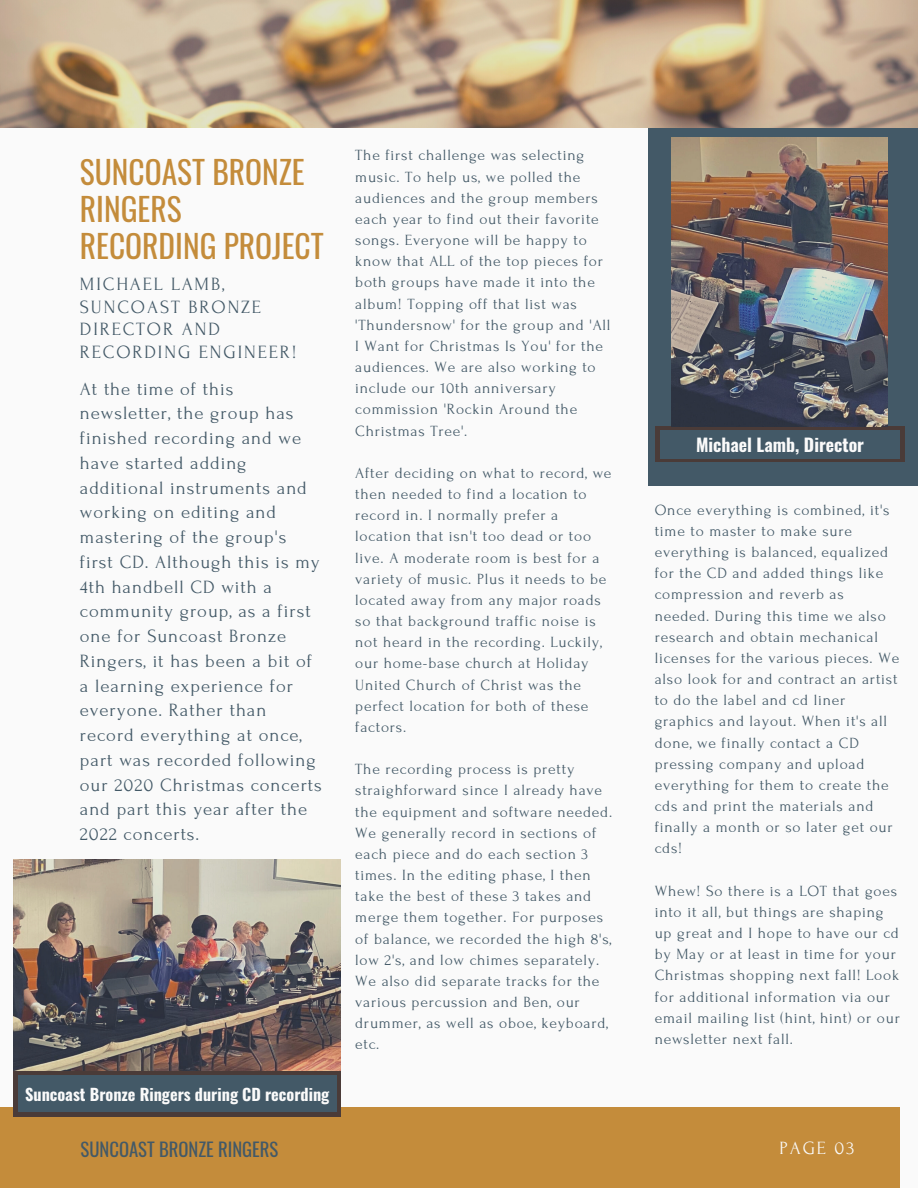
<style>
.page{position:relative;width:918px;height:1188px;background:#fafafa}
.page>*{position:absolute;margin:0;border:0;box-sizing:border-box;transform-origin:0 0}
.t1{font:31.5px/37.2px "Oswald";color:#c48c3b}
.t2{font:18.75px/24.8px "Forum";letter-spacing:.05em;color:#435967}
.t3{font:18.75px/22.5px "Forum";letter-spacing:.1em;color:#435967}
.t4{font:18.6px "Oswald";color:#435967}
.t5{font:18.6px "Forum";letter-spacing:.1em;color:#fafafa}
.t6{font:700 17.7px "Oswald";color:#fafafa}
.t7{font:700 16.2px "Oswald";color:#fafafa}
.t8{font:15.6px/21.1px "Forum";letter-spacing:.05em;color:#435967}
</style>
<div class="page">
<div style="left:648px;top:104px;width:270px;height:382px;background:#435967"></div>
<div style="left:0;top:1107px;width:900px;height:81px;background:#c48c3b"></div>
<img style="left:0;top:0;width:918px;height:127px">
<div style="left:13px;top:1070px;width:328px;height:47px;background:#4a3b38"></div>
<div style="left:18px;top:1076px;width:319px;height:36px;background:#435967"></div>
<img style="left:13px;top:859px;width:328px;height:212px">
<div style="left:655px;top:426px;width:250px;height:36px;background:#4a3b38"></div>
<div style="left:660px;top:430px;width:240px;height:28px;background:#435967"></div>
<img style="left:672px;top:137px;width:216px;height:290px">
<h1 class="t1" style="left:80px;top:152px;width:245px">SUNCOAST BRONZE<br>RINGERS<br>RECORDING PROJECT</h1>
<p class="t3" style="left:80px;top:273px;width:218px">MICHAEL LAMB,<br>SUNCOAST BRONZE<br>DIRECTOR AND<br>RECORDING ENGINEER!</p>
<p class="t2" style="left:80px;top:377px;width:243px">At the time of this newsletter, the group has finished recording and we have started adding additional instruments and working on editing and mastering of the group's first CD. Although this is my<br>4th handbell CD with a community group, as a first one for Suncoast Bronze<br>Ringers, it has been a bit of a learning experience for everyone. Rather than record everything at once, part was recorded following our 2020 Christmas concerts and part this year after the<br>2022 concerts.</p>
<p class="t7" style="left:25px;top:1082px;width:306px">Suncoast Bronze Ringers during CD recording</p>
<p class="t8" style="left:355px;top:145px;width:257px">The first challenge was selecting music. To help us, we polled the audiences and the group members each year to find out their favorite songs. Everyone will be happy to know that ALL of the top pieces for both groups have made it into the album! Topping off that list was 'Thundersnow' for the group and 'All<br>I Want for Christmas Is You' for the audiences. We are also working to include our 10th anniversary commission 'Rockin Around the<br>Christmas Tree'.</p>
<p class="t8" style="left:355px;top:463px;width:258px">After deciding on what to record, we then needed to find a location to record in. I normally prefer a location that isn't too dead or too live. A moderate room is best for a variety of music. Plus it needs to be located away from any major roads so that background traffic noise is not heard in the recording. Luckily, our home-base church at Holiday<br>United Church of Christ was the perfect location for both of these factors.</p>
<p class="t8" style="left:355px;top:759px;width:258px">The recording process is pretty straighforward since I already have the equipment and software needed.<br>We generally record in sections of each piece and do each section 3 times. In the editing phase, I then take the best of these 3 takes and merge them together. For purposes of balance, we recorded the high 8's, low 2's, and low chimes separately.<br>We also did separate tracks for the various percussion and Ben, our drummer, as well as oboe, keyboard, etc.</p>
<p class="t6" style="left:696px;top:431px;width:170px">Michael Lamb, Director</p>
<p class="t8" style="left:655px;top:499px;width:246px">Once everything is combined, it's time to master to make sure everything is balanced, equalized for the CD and added things like compression and reverb as needed. During this time we also research and obtain mechanical licenses for the various pieces. We also look for and contract an artist to do the label and cd liner graphics and layout. When it's all done, we finally contact a CD pressing company and upload everything for them to create the cds and print the materials and finally a month or so later get our cds!</p>
<p class="t8" style="left:655px;top:880px;width:247px">Whew! So there is a LOT that goes into it all, but things are shaping up great and I hope to have our cd by May or at least in time for your<br>Christmas shopping next fall! Look for additional information via our email mailing list (hint, hint) or our newsletter next fall.</p>
<p class="t4" style="left:81px;top:1135px;width:199px">SUNCOAST BRONZE RINGERS</p>
<p class="t5" style="left:780px;top:1138px;width:76px">PAGE 03</p>
</div>
